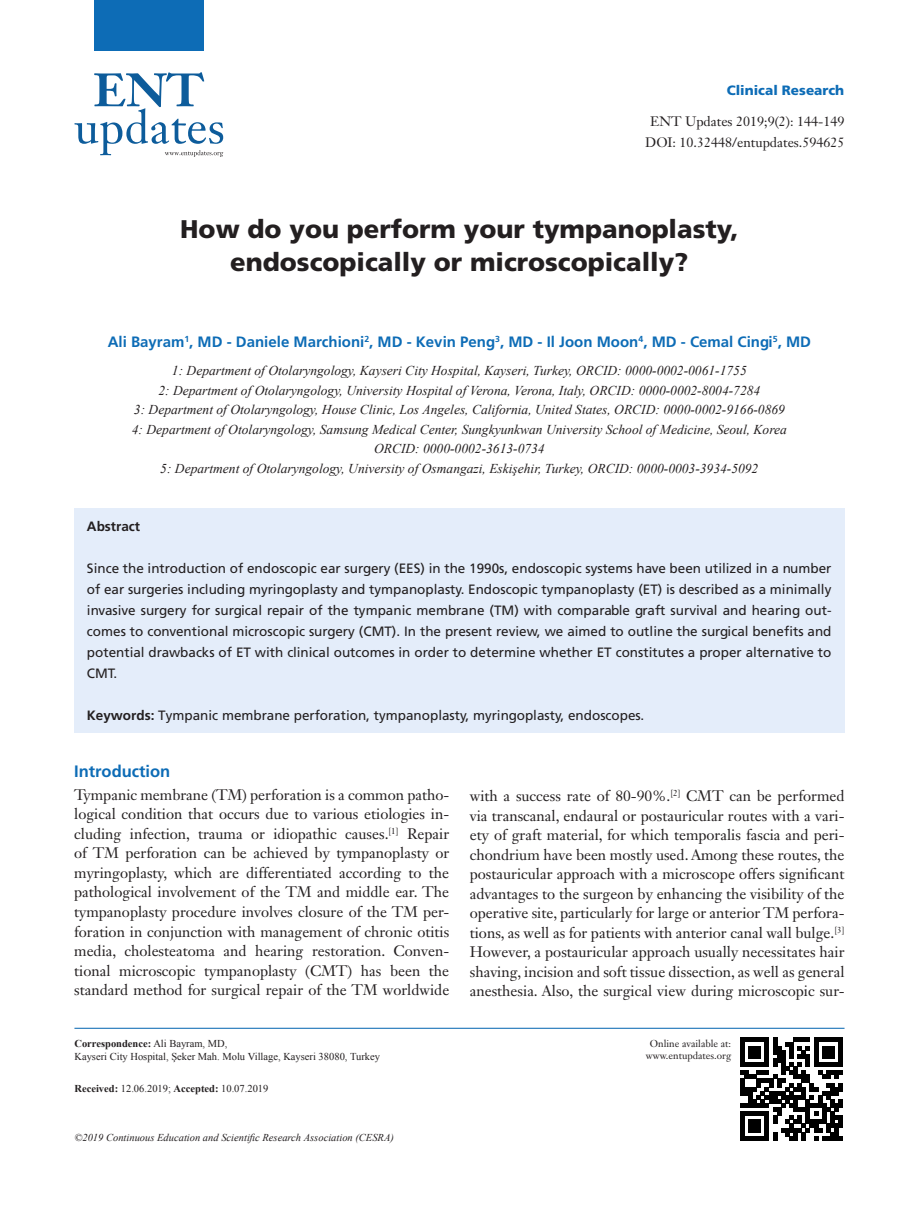
<style>
.page{position:relative;width:919px;height:1217px;background:#fff}
.page>*{position:absolute;margin:0;border:0;box-sizing:border-box;transform-origin:0 0}
.t1{font:25.5px/33px "Frutiger Black Nr Tr";color:#231f20;text-align:center}
.t2{font:16.5px "Frutiger Bold Tr";color:#0d6cb6}
.t3{font:15px/19.5px "Janson Text LT Std";color:#231f20;text-align:justify}
.t4{font:15px "Frutiger Bold Tr";color:#0d6cb6}
.t5{font:13.5px/21px "Frutiger Normal Tr";color:#231f20;text-align:justify}
.t6{font:italic 13.5px/19.5px "Times New Roman";color:#231f20;text-align:center}
.t7{font:13.5px/21px "Janson Text LT Std";color:#231f20;text-align:center}
.t8{font:13.5px "Frutiger Black Nr Tr";color:#0d6cb6}
.t9{font:13.5px "Frutiger Bold Tr";color:#231f20}
.t10{font:10.5px/13.5px "Times New Roman";color:#231f20}
.t11{font:italic 10.5px "Times New Roman";color:#231f20}
.t12{font:700 10.5px "Times New Roman";color:#231f20}
.t13{font:10.05px/12px "Janson Text LT Std";color:#231f20;text-align:center}
.s1{font-family:"Frutiger Bold Tr"}
.s2{font-weight:700}
.s3{font-weight:400}
</style>
<div class="page">
<div style="left:94px;top:0;width:110px;height:51px;background:#0d6cb6"></div>
<svg style="left:74px;top:72px;width:149px;height:85px"></svg>
<svg style="left:740px;top:1037px;width:103px;height:104px"></svg>
<svg style="left:740px;top:1037px;width:102px;height:102px"></svg>
<hr style="left:74px;top:1027px;width:770px;height:1px;background:#0063b0">
<div style="left:74px;top:508px;width:770px;height:225px;background:#e4edfa"></div>
<p class="t8" style="left:726px;top:82px;width:119px">Clinical Research</p>
<p class="t7" style="left:645px;top:111px;width:201px">ENT Updates 2019;9(2): 144-149<br>DOI: 10.32448/entupdates.594625</p>
<h1 class="t1" style="left:180px;top:212px;width:559px">How do you perform your tympanoplasty, endoscopically or microscopically?</h1>
<p class="t4" style="left:108px;top:333px;width:704px">Ali Bayram<sup>1</sup>, MD - Daniele Marchioni<sup>2</sup>, MD - Kevin Peng<sup>3</sup>, MD - Il Joon Moon<sup>4</sup>, MD - Cemal Cingi<sup>5</sup>, MD</p>
<p class="t6" style="left:132px;top:360px;width:656px">1: Department of Otolaryngology, Kayseri City Hospital, Kayseri, Turkey, ORCID: 0000-0002-0061-1755<br>2: Department of Otolaryngology, University Hospital of Verona, Verona, Italy, ORCID: 0000-0002-8004-7284<br>3: Department of Otolaryngology, House Clinic, Los Angeles, California, United States, ORCID: 0000-0002-9166-0869<br>4: Department of Otolaryngology, Samsung Medical Center, Sungkyunkwan University School of Medicine, Seoul, Korea ORCID: 0000-0002-3613-0734<br>5: Department of Otolaryngology, University of Osmangazi, Eskişehir, Turkey, ORCID: 0000-0003-3934-5092</p>
<p class="t9" style="left:87px;top:518px;width:55px">Abstract</p>
<p class="t5" style="left:87px;top:558px;width:746px">Since the introduction of endoscopic ear surgery (EES) in the 1990s, endoscopic systems have been utilized in a number of ear surgeries including myringoplasty and tympanoplasty. Endoscopic tympanoplasty (ET) is described as a minimally invasive surgery for surgical repair of the tympanic membrane (TM) with comparable graft survival and hearing out&shy;comes to conventional microscopic surgery (CMT). In the present review, we aimed to outline the surgical benefits and potential drawbacks of ET with clinical outcomes in order to determine whether ET constitutes a proper alternative to CMT.</p>
<p class="t5" style="left:87px;top:705px;width:559px"><span class="s1">Keywords:</span> Tympanic membrane perforation, tympanoplasty, myringoplasty, endoscopes.</p>
<p class="t2" style="left:74px;top:761px;width:98px">Introduction</p>
<p class="t3" style="left:74px;top:784px;width:376px">Tympanic membrane (TM) perforation is a common patho&shy;logical condition that occurs due to various etiologies in&shy;cluding infection, trauma or idiopathic causes.<sup>[1]</sup> Repair of TM perforation can be achieved by tympanoplasty or myringoplasty, which are differentiated according to the pathological involvement of the TM and middle ear. The tympanoplasty procedure involves closure of the TM per&shy;foration in conjunction with management of chronic otitis media, cholesteatoma and hearing restoration. Conven&shy;tional microscopic tympanoplasty (CMT) has been the standard method for surgical repair of the TM worldwide</p>
<p class="t3" style="left:470px;top:785px;width:376px">with a success rate of 80-90%.<sup>[2]</sup> CMT can be performed via transcanal, endaural or postauricular routes with a vari&shy;ety of graft material, for which temporalis fascia and peri&shy;chondrium have been mostly used. Among these routes, the postauricular approach with a microscope offers significant advantages to the surgeon by enhancing the visibility of the operative site, particularly for large or anterior TM perfora&shy;tions, as well as for patients with anterior canal wall bulge.<sup>[3] </sup>However, a postauricular approach usually necessitates hair shaving, incision and soft tissue dissection, as well as general anesthesia. Also, the surgical view during microscopic sur-</p>
<p class="t10" style="left:74px;top:1036px;width:307px"><span class="s2">Correspondence:</span> Ali Bayram, MD,<br>Kayseri City Hospital, Şeker Mah. Molu Village, Kayseri 38080, Turkey</p>
<p class="t12" style="left:74px;top:1080px;width:195px">Received: <span class="s3">12.</span><span class="s3">0</span><span class="s3">6.</span><span class="s3">20</span><span class="s3">19;</span> Accepted: <span class="s3">10.</span><span class="s3">0</span><span class="s3">7.</span><span class="s3">20</span><span class="s3">19</span></p>
<p class="t11" style="left:74px;top:1129px;width:321px">©2019 Continuous Education and Scientific Research Association (CESRA)</p>
<p class="t13" style="left:645px;top:1037px;width:87px">Online available at: www.entupdates.org</p>
</div>
